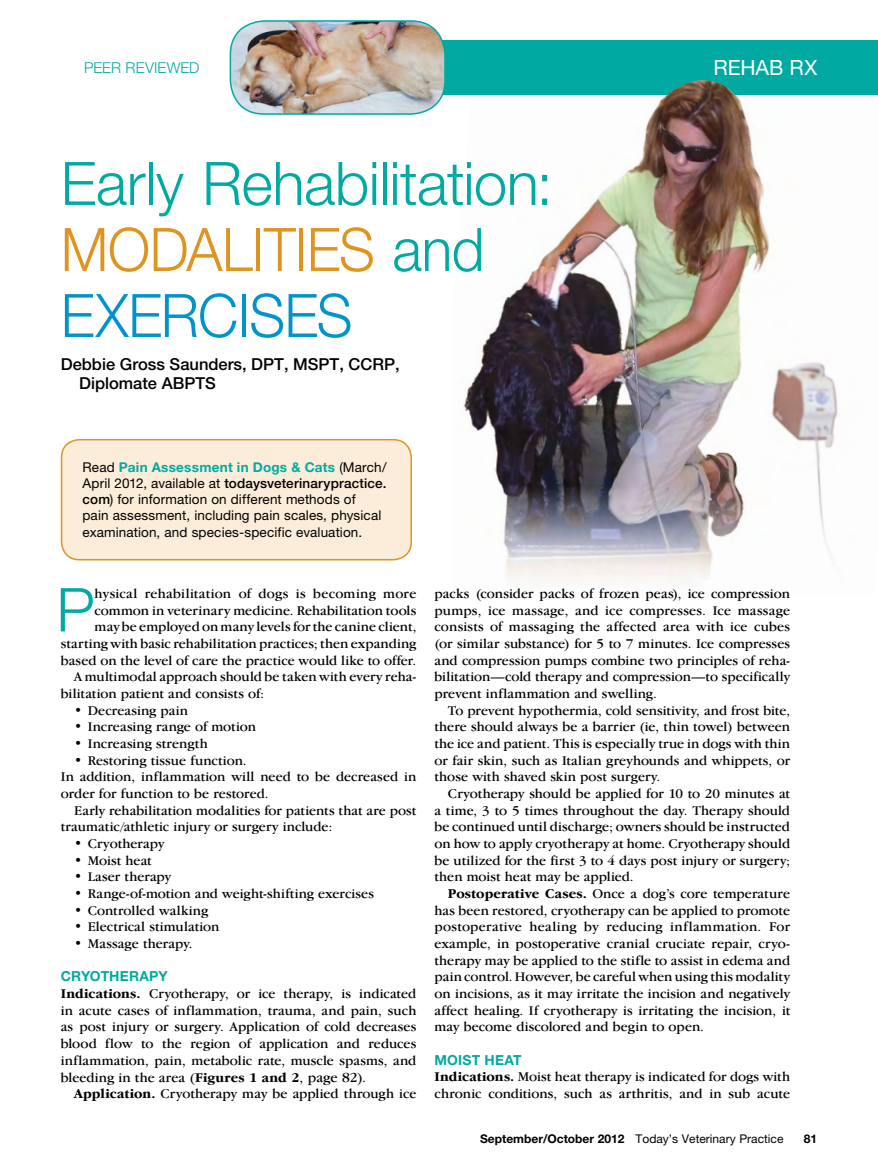
<style>
.page{position:relative;width:878px;height:1175px;background:#fff}
.page>*{position:absolute;margin:0;border:0;box-sizing:border-box;transform-origin:0 0}
.t1{font:300 60.45px "Helvetica Neue LT Std";color:#00aaa2}
.t2{font:300 60px/66px "Helvetica Neue LT Std";letter-spacing:-.01em;color:#00aaa2}
.t3{font:21px "Helvetica Neue LT Std";color:#fff}
.t4{font:500 16.5px/19.8px "Helvetica Neue LT Std";color:#000}
.t5{font:300 15px "Helvetica Neue LT Std";letter-spacing:.005em;color:#00aaa2}
.t6{font:13.8px/16.6px "Garamond IT Cby BT";letter-spacing:.005em;color:#000}
.t7{font:13.8px "Garamond IT Cby BT";letter-spacing:.025em;color:#000}
.t8{font:700 13.8px "Helvetica Neue LT Std";letter-spacing:.01em;color:#00aaa2}
.t9{font:13.5px/16.2px "Helvetica Neue LT Std";letter-spacing:.01em;color:#000}
.t10{font:12px "Helvetica Neue LT Std";color:#000}
.t11{font:700 12px "Helvetica Neue LT Std";color:#000}
.s1{color:#df941f}
.s2{color:#0094cb}
.s3{font-weight:700;color:#00aaa2}
.s4{font-weight:500}
.s5{font-weight:700}
.s6{font-size:14.25px}
.s7{font-family:"Helvetica Neue LT Std";font-weight:700;color:#00aaa2}
</style>
<div class="page">
<img style="left:463px;top:133px;width:375px;height:450px">
<div style="left:243px;top:40px;width:635px;height:55px;background:#00aaa2"></div>
<img style="left:230px;top:21px;width:215px;height:93px;border-radius:34px">
<div style="left:230px;top:20px;width:216px;height:95px;border:2px solid #00aaa2;border-radius:34px"></div>
<div style="left:62px;top:440px;width:349px;height:120px;background:#fbedd9;border-radius:18px"></div>
<div style="left:61px;top:439px;width:351px;height:121px;border:2px solid #df941f;border-radius:18px"></div>
<img style="left:643px;top:80px;width:107px;height:76px">
<p class="t5" style="left:84px;top:59px;width:117px">PEER REVIEWED</p>
<p class="t3" style="left:713px;top:60px;width:105px">Rehab RX</p>
<p class="t2" style="left:61px;top:151px;width:493px">EARLY REHABILITATION:<br><span class="s1">MODALITIES</span> AND<br><span class="s2">EXERCISES</span></p>
<p class="t4" style="left:79px;top:355px;width:322px;text-indent:-18px">Debbie Gross Saunders, DPT, MSPT, CCRP,<br>Diplomate ABPTS</p>
<p class="t9" style="left:82px;top:460px;width:305px">Read <span class="s3">Pain Assessment in Dogs &amp; Cats</span> (March/ april 2012, available at <span class="s4">todaysveterinarypractice. com</span>) for information on different methods of<br>pain assessment, including pain scales, physical examination, and species-specific evaluation.</p>
<p class="t1" style="left:56px;top:575px;width:40px">P</p>
<p class="t6" style="left:95px;top:586px;width:323px">hysical rehabilitation of dogs is becoming more</p>
<p class="t6" style="left:95px;top:603px;width:323px">common in veterinary medicine. Rehabilitation tools</p>
<p class="t6" style="left:95px;top:620px;width:323px">may be employed on many levels for the canine client,</p>
<p class="t6" style="left:61px;top:636px;width:357px">starting with basic rehabilitation practices; then expanding</p>
<p class="t6" style="left:61px;top:653px;width:357px">based on the level of care the practice would like to offer.</p>
<p class="t6" style="left:74px;top:670px;width:344px">A multimodal approach should be taken with every reha-</p>
<p class="t6" style="left:61px;top:686px;width:205px">bilitation patient and consists of:</p>
<p class="t6" style="left:74px;top:703px;width:115px">• Decreasing pain</p>
<p class="t6" style="left:74px;top:720px;width:183px">• Increasing range of motion</p>
<p class="t6" style="left:74px;top:736px;width:135px">• Increasing strength</p>
<p class="t6" style="left:74px;top:753px;width:174px">• Restoring tissue function.</p>
<p class="t6" style="left:61px;top:769px;width:357px">In addition, inflammation will need to be decreased in</p>
<p class="t6" style="left:61px;top:786px;width:209px">order for function to be restored.</p>
<p class="t6" style="left:74px;top:803px;width:343px">Early rehabilitation modalities for patients that are post</p>
<p class="t6" style="left:61px;top:819px;width:273px">traumatic/athletic injury or surgery include:</p>
<p class="t6" style="left:74px;top:836px;width:92px">• Cryotherapy</p>
<p class="t6" style="left:74px;top:853px;width:79px">• Moist heat</p>
<p class="t6" style="left:74px;top:869px;width:99px">• Laser therapy</p>
<p class="t6" style="left:74px;top:886px;width:301px">• Range-of-motion and weight-shifting exercises</p>
<p class="t6" style="left:74px;top:903px;width:135px">• Controlled walking</p>
<p class="t6" style="left:74px;top:919px;width:147px">• Electrical stimulation</p>
<p class="t6" style="left:74px;top:936px;width:120px">• Massage therapy.</p>
<p class="t8" style="left:61px;top:968px;width:108px">CRYOTHERAPY</p>
<p class="t6" style="left:61px;top:986px;width:357px"><span class="s5">Indications.</span> Cryotherapy, or ice therapy, is indicated</p>
<p class="t6" style="left:61px;top:1003px;width:357px">in acute cases of inflammation, trauma, and pain, such</p>
<p class="t6" style="left:61px;top:1019px;width:357px">as post injury or surgery. Application of cold decreases</p>
<p class="t6" style="left:61px;top:1036px;width:357px">blood flow to the region of application and reduces</p>
<p class="t6" style="left:61px;top:1052px;width:357px">inflammation, pain, metabolic rate, muscle spasms, and</p>
<p class="t6" style="left:61px;top:1070px;width:307px">bleeding in the area (<span class="s5">Figures 1 and 2</span><span class="s6">, page 82).</span></p>
<p class="t6" style="left:74px;top:1086px;width:343px"><span class="s5">Application.</span> Cryotherapy may be applied through ice</p>
<p class="t6" style="left:434px;top:586px;width:357px">packs (consider packs of frozen peas), ice compression</p>
<p class="t6" style="left:434px;top:603px;width:357px">pumps, ice massage, and ice compresses. Ice massage</p>
<p class="t6" style="left:434px;top:620px;width:357px">consists of massaging the affected area with ice cubes</p>
<p class="t6" style="left:434px;top:636px;width:357px">(or similar substance) for 5 to 7 minutes. Ice compresses</p>
<p class="t6" style="left:434px;top:653px;width:357px">and compression pumps combine two principles of reha-</p>
<p class="t6" style="left:434px;top:670px;width:357px">bilitation—cold therapy and compression—to specifically</p>
<p class="t6" style="left:434px;top:686px;width:224px">prevent inflammation and swelling.</p>
<p class="t6" style="left:448px;top:703px;width:344px">To prevent hypothermia, cold sensitivity, and frost bite,</p>
<p class="t6" style="left:434px;top:719px;width:357px">there should always be a barrier (ie, thin towel) between</p>
<p class="t6" style="left:434px;top:736px;width:357px">the ice and patient. This is especially true in dogs with thin</p>
<p class="t6" style="left:434px;top:753px;width:357px">or fair skin, such as Italian greyhounds and whippets, or</p>
<p class="t6" style="left:434px;top:769px;width:227px">those with shaved skin post surgery.</p>
<p class="t6" style="left:448px;top:786px;width:343px">Cryotherapy should be applied for 10 to 20 minutes at</p>
<p class="t6" style="left:434px;top:803px;width:357px">a time, 3 to 5 times throughout the day. Therapy should</p>
<p class="t6" style="left:434px;top:819px;width:357px">be continued until discharge; owners should be instructed</p>
<p class="t6" style="left:434px;top:836px;width:357px">on how to apply cryotherapy at home. Cryotherapy should</p>
<p class="t6" style="left:434px;top:853px;width:357px">be utilized for the first 3 to 4 days post injury or surgery;</p>
<p class="t6" style="left:434px;top:869px;width:201px">then moist heat may be applied.</p>
<p class="t6" style="left:448px;top:886px;width:344px"><span class="s5">Postoperative Cases.</span> Once a dog’s core temperature</p>
<p class="t6" style="left:434px;top:903px;width:357px">has been restored, cryotherapy can be applied to promote</p>
<p class="t7" style="left:434px;top:921px;width:357px">postoperative healing by reducing inflammation. For</p>
<p class="t6" style="left:434px;top:936px;width:357px">example, in postoperative cranial cruciate repair, cryo-</p>
<p class="t6" style="left:434px;top:953px;width:357px">therapy may be applied to the stifle to assist in edema and</p>
<p class="t6" style="left:434px;top:969px;width:357px">pain control. However, be careful when using this modality</p>
<p class="t6" style="left:434px;top:986px;width:357px">on incisions, as it may irritate the incision and negatively</p>
<p class="t6" style="left:434px;top:1003px;width:357px">affect healing. If cryotherapy is irritating the incision, it</p>
<p class="t6" style="left:434px;top:1019px;width:271px">may become discolored and begin to open.</p>
<p class="t6" style="left:434px;top:1053px;width:357px"><span class="s7">MOIST HEAT<br></span><span class="s5">Indications.</span> Moist heat therapy is indicated for dogs with chronic conditions, such as arthritis, and in sub acute</p>
<p class="t10" style="left:480px;top:1134px;width:305px"><span class="s5">September/October 2012</span> Today’s Veterinary Practice</p>
<p class="t11" style="left:803px;top:1131px;width:15px">81</p>
</div>
